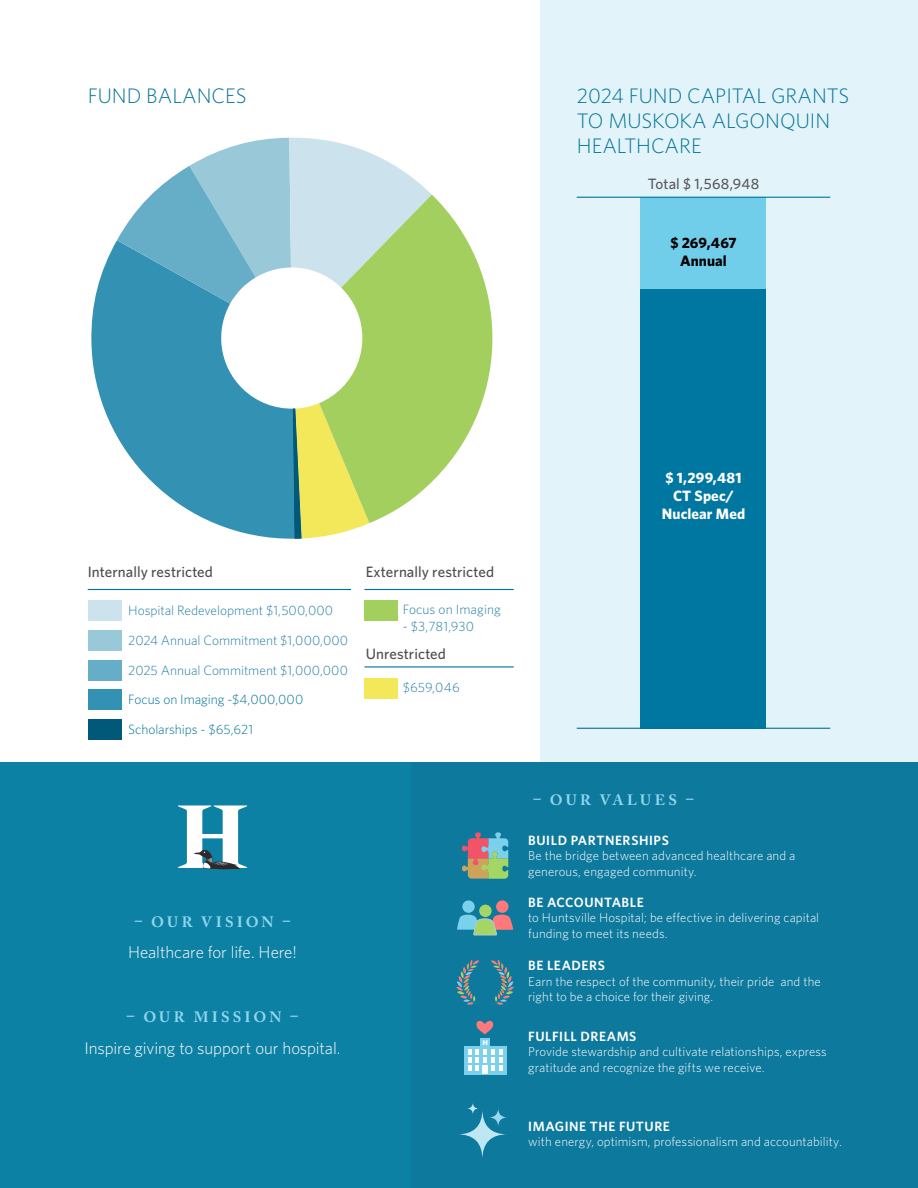
<style>
.page{position:relative;width:918px;height:1188px;background:#fff}
.page>*{position:absolute;margin:0;border:0;box-sizing:border-box;transform-origin:0 0}
.t1{font:300 21px/25.2px "Whitney";color:#007298}
.t2{font:300 16.95px "Whitney";letter-spacing:-.01em;color:#fff}
.t3{font:500 15px "Whitney";letter-spacing:.005em;color:#4d4d4f}
.t4{font:700 15px "Adobe Caslon Pro";letter-spacing:.205em;color:#8ad5ed}
.t5{font:700 15px/18px "Whitney";letter-spacing:.01em;color:#fff;text-align:center}
.t6{font:500 15px "Whitney";letter-spacing:.005em;color:#58595b}
.t7{font:700 15px/18px "Whitney";letter-spacing:.005em;color:#000;text-align:center}
.t8{font:300 13.5px "Whitney";color:#2480a3}
.t9{font:600 13.5px "Whitney";letter-spacing:.04em;color:#fff}
.t10{font:300 13.5px "Whitney";letter-spacing:-.005em;color:#007298}
.t11{font:300 12.9px/15.5px "Whitney";letter-spacing:.005em;color:#fff}
.t12{font:900 6.75px "Arial";color:#fff}
</style>
<div class="page">
<div style="left:540px;top:0;width:378px;height:770px;background:#e2f4f9"></div>
<div style="left:641px;top:288px;width:125px;height:441px;background:#0077a0"></div>
<div style="left:410px;top:762px;width:508px;height:426px;background:#0d799d"></div>
<div style="left:0;top:762px;width:411px;height:426px;background:#0d81a4"></div>
<svg style="left:462px;top:832px;width:46px;height:47px"></svg>
<svg style="left:462px;top:900px;width:13px;height:13px"></svg>
<svg style="left:496px;top:900px;width:13px;height:13px"></svg>
<svg style="left:479px;top:905px;width:13px;height:12px"></svg>
<svg style="left:457px;top:915px;width:56px;height:21px"></svg>
<svg style="left:491px;top:960px;width:23px;height:45px"></svg>
<svg style="left:456px;top:960px;width:24px;height:45px"></svg>
<svg style="left:464px;top:1046px;width:43px;height:28px"></svg>
<div style="left:480px;top:1038px;width:10px;height:8px;background:#7bd1eb"></div>
<svg style="left:476px;top:1021px;width:18px;height:13px"></svg>
<svg style="left:468px;top:1050px;width:34px;height:21px"></svg>
<div style="left:483px;top:1066px;width:5px;height:8px;background:#fff"></div>
<svg style="left:457px;top:1109px;width:51px;height:51px"></svg>
<svg style="left:488px;top:1108px;width:20px;height:19px"></svg>
<svg style="left:467px;top:1102px;width:12px;height:13px"></svg>
<svg style="left:178px;top:805px;width:69px;height:64px"></svg>
<svg style="left:91px;top:240px;width:202px;height:299px;fill:#3391b3"></svg>
<svg style="left:117px;top:137px;width:315px;height:167px"></svg>
<svg style="left:319px;top:195px;width:174px;height:328px;fill:#a3cf5e"></svg>
<svg style="left:293px;top:403px;width:76px;height:136px"></svg>
<div style="left:641px;top:197px;width:125px;height:91px;background:#70ceea"></div>
<hr style="left:577px;top:197px;width:253px;height:1px;background:#007298">
<hr style="left:577px;top:728px;width:253px;height:1px;background:#007298">
<div style="left:88px;top:600px;width:34px;height:21px;background:#cce3ed"></div>
<div style="left:88px;top:630px;width:34px;height:20px;background:#99c9d9"></div>
<div style="left:88px;top:660px;width:34px;height:20px;background:#66adc7"></div>
<div style="left:88px;top:690px;width:34px;height:20px;background:#3391b3"></div>
<div style="left:88px;top:719px;width:34px;height:21px;background:#005978"></div>
<div style="left:364px;top:600px;width:34px;height:21px;background:#a3cf5e"></div>
<div style="left:364px;top:678px;width:34px;height:21px;background:#f3e75a"></div>
<hr style="left:88px;top:589px;width:263px;height:1px;background:#007298">
<hr style="left:364px;top:589px;width:150px;height:1px;background:#007298">
<hr style="left:364px;top:666px;width:150px;height:1px;background:#007298">
<h1 class="t1" style="left:88px;top:83px;width:160px">FUND BALANCES</h1>
<h1 class="t1" style="left:577px;top:83px;width:274px">2024 FUND CAPITAL GRANTS<br>TO MUSKOKA ALGONQUIN<br>HEALTHCARE</h1>
<p class="t6" style="left:648px;top:175px;width:113px">Total $ 1,568,948</p>
<p class="t7" style="left:670px;top:234px;width:68px">$ 269,467<br>Annual</p>
<p class="t3" style="left:88px;top:563px;width:127px">Internally restricted</p>
<p class="t3" style="left:366px;top:563px;width:130px">Externally restricted</p>
<p class="t8" style="left:128px;top:603px;width:206px">Hospital Redevelopment $1,500,000</p>
<p class="t8" style="left:128px;top:633px;width:221px">2024 Annual Commitment $1,000,000</p>
<p class="t8" style="left:128px;top:662px;width:221px">2025 Annual Commitment $1,000,000</p>
<p class="t10" style="left:128px;top:692px;width:177px">Focus on Imaging -$4,000,000</p>
<p class="t10" style="left:128px;top:721px;width:127px">Scholarships - $65,621</p>
<p class="t8" style="left:403px;top:602px;width:100px">Focus on Imaging</p>
<p class="t8" style="left:403px;top:618px;width:73px">- $3,781,930</p>
<p class="t3" style="left:366px;top:645px;width:82px">Unrestricted</p>
<p class="t8" style="left:403px;top:680px;width:59px">$659,046</p>
<p class="t4" style="left:135px;top:913px;width:157px">– OUR VISION –</p>
<h2 class="t2" style="left:128px;top:943px;width:170px">Healthcare for life. Here!</h2>
<p class="t4" style="left:127px;top:1008px;width:173px">– OUR MISSION –</p>
<h2 class="t2" style="left:84px;top:1038px;width:258px">Inspire giving to support our hospital.</h2>
<p class="t12" style="left:482px;top:1038px;width:7px">H</p>
<p class="t5" style="left:662px;top:469px;width:85px">$ 1,299,481<br>CT Spec/<br>Nuclear Med</p>
<p class="t4" style="left:533px;top:792px;width:162px">– OUR VALUES –</p>
<p class="t9" style="left:528px;top:832px;width:142px">BUILD PARTNERSHIPS</p>
<p class="t11" style="left:528px;top:848px;width:269px">Be the bridge between advanced healthcare and a generous, engaged community.</p>
<p class="t9" style="left:528px;top:894px;width:117px">BE ACCOUNTABLE</p>
<p class="t11" style="left:528px;top:910px;width:292px">to Huntsville Hospital; be effective in delivering capital funding to meet its needs.</p>
<p class="t9" style="left:528px;top:957px;width:78px">BE LEADERS</p>
<p class="t11" style="left:528px;top:973px;width:294px">Earn the respect of the community, their pride and the right to be a choice for their giving.</p>
<p class="t9" style="left:528px;top:1028px;width:110px">FULFILL DREAMS</p>
<p class="t11" style="left:528px;top:1044px;width:300px">Provide stewardship and cultivate relationships, express gratitude and recognize the gifts we receive.</p>
<p class="t9" style="left:528px;top:1118px;width:143px">IMAGINE THE FUTURE</p>
<p class="t11" style="left:528px;top:1134px;width:315px">with energy, optimism, professionalism and accountability.</p>
</div>
